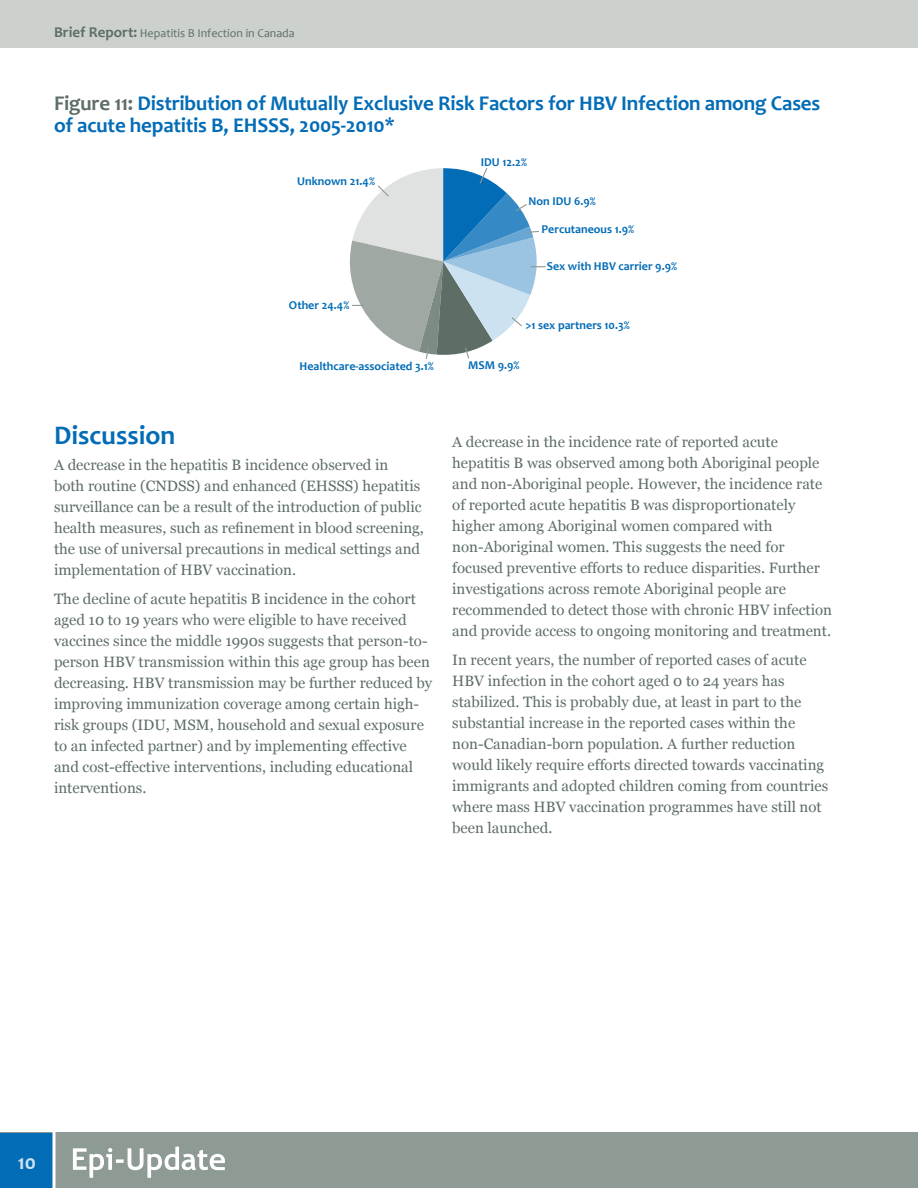
<style>
.page{position:relative;width:918px;height:1188px;background:#fff}
.page>*{position:absolute;margin:0;border:0;box-sizing:border-box;transform-origin:0 0}
.t1{font:700 27px "Candara";color:#036cb6}
.t2{font:700 21px/22.5px "Candara";letter-spacing:-.01em;color:#036cb6}
.t3{font:700 21px "Candara";color:#cde2f0}
.t4{font:15px/21px "Georgia";color:#5e6e66}
.t5{font:700 12px "Candara";color:#036cb6}
.t6{font:12px "Candara";color:#5e6e66}
.s1{font-weight:700;font-size:15px}
.s2{color:#5e6e66}
</style>
<div class="page">
<div style="left:0;top:1133px;width:918px;height:55px;background:#8e9a94"></div>
<div style="left:0;top:1133px;width:54px;height:55px;background:#036cb6"></div>
<div style="left:0;top:0;width:918px;height:47px;background:#ccd1ce"></div>
<svg style="left:73px;top:1147px;width:152px;height:31px"></svg>
<svg style="left:52px;top:1132px;width:4px;height:56px"></svg>
<svg style="left:349px;top:168px;width:197px;height:191px"></svg>
<p class="t6" style="left:54px;top:26px;width:242px"><span class="s1">Brief Report:</span> Hepatitis B Infection in Canada</p>
<h2 class="t2" style="left:54px;top:92px;width:768px"><span class="s2">Figure 11:</span> Distribution of Mutually Exclusive Risk Factors for HBV Infection among Cases of acute hepatitis B, EHSSS, 2005-2010*</h2>
<p class="t5" style="left:297px;top:174px;width:79px">Unknown 21.4%</p>
<p class="t5" style="left:481px;top:155px;width:48px">IDU 12.2%</p>
<p class="t5" style="left:529px;top:194px;width:69px">Non IDU 6.9%</p>
<p class="t5" style="left:542px;top:221px;width:94px">Percutaneous 1.9%</p>
<p class="t5" style="left:289px;top:298px;width:62px">Other 24.4%</p>
<p class="t5" style="left:547px;top:259px;width:132px">Sex with HBV carrier 9.9%</p>
<p class="t5" style="left:525px;top:317px;width:106px">&gt;1 sex partners 10.3%</p>
<p class="t5" style="left:300px;top:359px;width:136px">Healthcare-associated 3.1%</p>
<p class="t5" style="left:468px;top:358px;width:53px">MSM 9.9%</p>
<h1 class="t1" style="left:54px;top:419px;width:123px">Discussion</h1>
<p class="t4" style="left:54px;top:454px;width:371px">A decrease in the hepatitis B incidence observed in<br>both routine (CNDSS) and enhanced (EHSSS) hepatitis surveillance can be a result of the introduction of public health measures, such as refinement in blood screening, the use of universal precautions in medical settings and implementation of HBV vaccination.</p>
<p class="t4" style="left:54px;top:588px;width:380px">The decline of acute hepatitis B incidence in the cohort aged 10 to 19 years who were eligible to have received vaccines since the middle 1990s suggests that person-to&shy;person HBV transmission within this age group has been decreasing. HBV transmission may be further reduced by improving immunization coverage among certain high&shy;risk groups (IDU, MSM, household and sexual exposure to an infected partner) and by implementing effective and cost-effective interventions, including educational interventions.</p>
<p class="t4" style="left:452px;top:431px;width:381px">A decrease in the incidence rate of reported acute hepatitis B was observed among both Aboriginal people and non-Aboriginal people. However, the incidence rate of reported acute hepatitis B was disproportionately higher among Aboriginal women compared with non-Aboriginal women. This suggests the need for focused preventive efforts to reduce disparities. Further investigations across remote Aboriginal people are recommended to detect those with chronic HBV infection and provide access to ongoing monitoring and treatment.</p>
<p class="t4" style="left:452px;top:649px;width:377px">In recent years, the number of reported cases of acute HBV infection in the cohort aged 0 to 24 years has stabilized. This is probably due, at least in part to the substantial increase in the reported cases within the non-Canadian-born population. A further reduction would likely require efforts directed towards vaccinating immigrants and adopted children coming from countries where mass HBV vaccination programmes have still not been launched.</p>
<h2 class="t3" style="left:18px;top:1149px;width:20px">10</h2>
</div>
